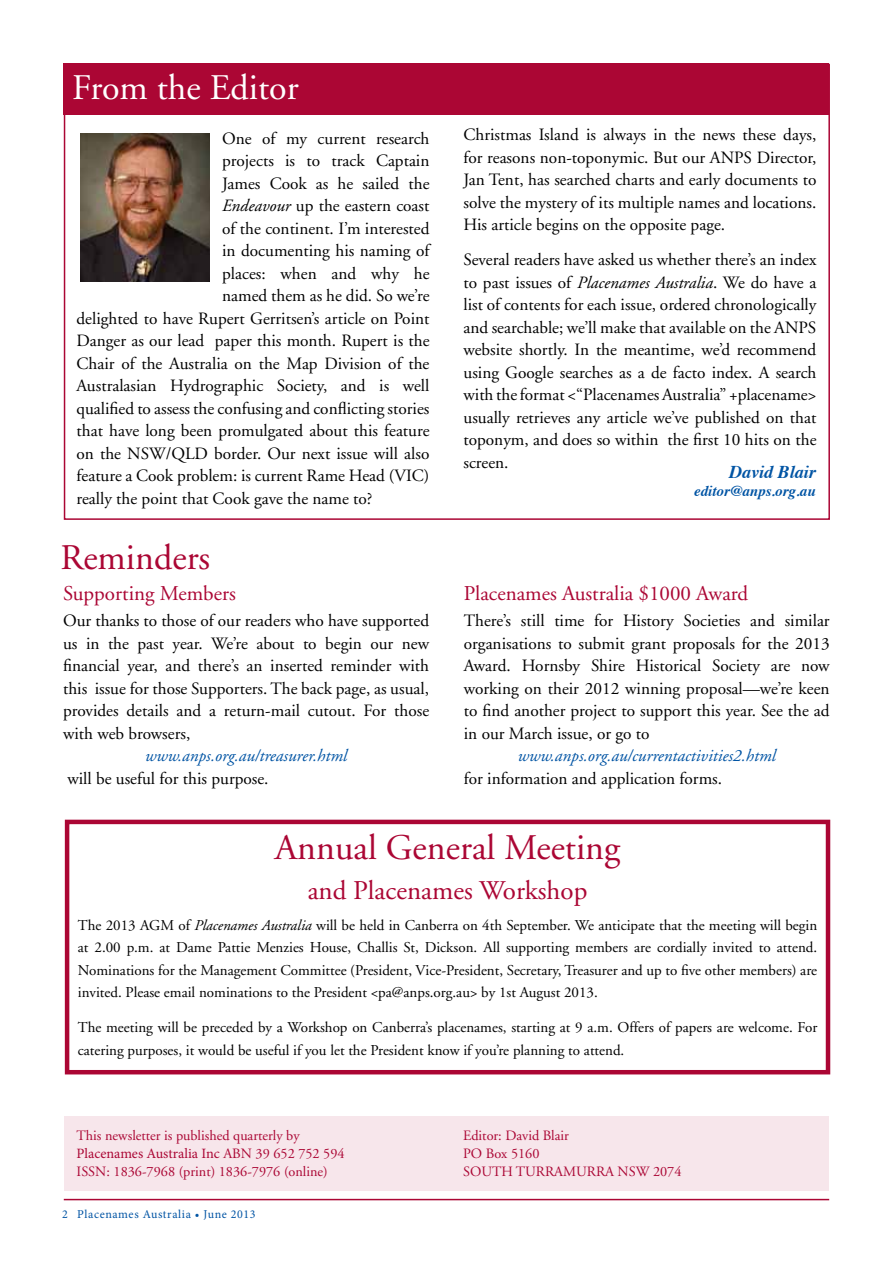
<style>
.page{position:relative;width:893px;height:1263px;background:#fff}
.page>*{position:absolute;margin:0;border:0;box-sizing:border-box;transform-origin:0 0}
.t1{font:36px "Adobe Garamond";color:#ab0634}
.t2{font:36px "Adobe Garamond";color:#fff}
.t3{font:27px "Adobe Garamond";color:#ab0634}
.t4{font:21px "Adobe Garamond";color:#ab0634}
.t5{font:italic 700 18px "Times";color:#0054a4}
.t6{font:17.25px/22.5px "Adobe Garamond";color:#000;text-align:justify}
.t7{font:italic 17.25px "Adobe Garamond";color:#0054a4}
.t8{font:15px/22.5px "Adobe Garamond";color:#000;text-align:justify}
.t9{font:italic 700 15px "Times";color:#0054a4}
.t10{font:14.25px/18px "Adobe Garamond";color:#ab0634}
.t11{font:14.25px "Minion Pro";color:#ab0634}
.t12{font:12px "Minion Pro";letter-spacing:.05em;color:#0054a4}
.s1{font-style:italic}
.s2{font-family:"Adobe Garamond"}
</style>
<div class="page">
<hr style="left:64px;top:1199px;width:765px;height:1px;background:#ab0634">
<div style="left:64px;top:64px;width:765px;height:51px;background:#ab0634"></div>
<img style="left:81px;top:134px;width:128px;height:147px">
<div style="left:64px;top:1116px;width:764px;height:75px;background:#f7e6eb"></div>
<div style="left:65px;top:820px;width:765px;height:254px;border:4px solid #ab0634"></div>
<h1 class="t2" style="left:72px;top:68px;width:228px">From the Editor</h1>
<p class="t6" style="left:222px;top:128px;width:209px">One of my current research</p>
<p class="t6" style="left:222px;top:150px;width:209px">projects is to track Captain</p>
<p class="t6" style="left:222px;top:173px;width:209px">James Cook as he sailed the</p>
<p class="t6" style="left:222px;top:195px;width:209px"><span class="s1">Endeavour</span> up the eastern coast</p>
<p class="t6" style="left:222px;top:218px;width:209px">of the continent. I’m interested</p>
<p class="t6" style="left:222px;top:240px;width:209px">in documenting his naming of</p>
<p class="t6" style="left:222px;top:263px;width:209px">places: when and why he</p>
<p class="t6" style="left:222px;top:285px;width:209px">named them as he did. So we’re</p>
<p class="t6" style="left:77px;top:308px;width:354px">delighted to have Rupert Gerritsen’s article on Point</p>
<p class="t6" style="left:77px;top:330px;width:354px">Danger as our lead paper this month. Rupert is the</p>
<p class="t6" style="left:77px;top:353px;width:354px">Chair of the Australia on the Map Division of the</p>
<p class="t6" style="left:77px;top:375px;width:354px">Australasian Hydrographic Society, and is well</p>
<p class="t6" style="left:77px;top:398px;width:354px">qualified to assess the confusing and conflicting stories</p>
<p class="t6" style="left:77px;top:420px;width:354px">that have long been promulgated about this feature</p>
<p class="t6" style="left:77px;top:442px;width:354px">on the NSW/QLD border. Our next issue will also</p>
<p class="t6" style="left:77px;top:465px;width:354px">feature a Cook problem: is current Rame Head (VIC)</p>
<p class="t6" style="left:77px;top:487px;width:297px">really the point that Cook gave the name to?</p>
<h1 class="t1" style="left:61px;top:538px;width:151px">Reminders</h1>
<p class="t4" style="left:63px;top:582px;width:174px">Supporting Members</p>
<p class="t6" style="left:63px;top:610px;width:368px">Our thanks to those of our readers who have supported us in the past year. We’re about to begin our new financial year, and there’s an inserted reminder with this issue for those Supporters. The back page, as usual, provides details and a return-mail cutout. For those with web browsers,</p>
<p class="t7" style="left:145px;top:747px;width:204px">www.anps.org.au/treasurer.html</p>
<p class="t6" style="left:67px;top:767px;width:203px">will be useful for this purpose.</p>
<p class="t6" style="left:463px;top:124px;width:354px">Christmas Island is always in the news these days, for reasons non-toponymic. But our ANPS Director, Jan Tent, has searched charts and early documents to solve the mystery of its multiple names and locations.<br>His article begins on the opposite page.</p>
<p class="t6" style="left:463px;top:249px;width:354px">Several readers have asked us whether there’s an index to past issues of <span class="s1">Placenames Australia</span>. We do have a list of contents for each issue, ordered chronologically and searchable; we’ll make that available on the ANPS website shortly. In the meantime, we’d recommend using Google searches as a de facto index. A search with the format &lt;“Placenames Australia” +placename&gt; usually retrieves any article we’ve published on that toponym, and does so within the first 10 hits on the screen.</p>
<p class="t5" style="left:729px;top:455px;width:88px">David Blair</p>
<p class="t9" style="left:694px;top:477px;width:123px">editor@anps.org.au</p>
<p class="t4" style="left:464px;top:582px;width:286px">Placenames Australia $1000 Award</p>
<p class="t6" style="left:464px;top:610px;width:367px">There’s still time for History Societies and similar organisations to submit grant proposals for the 2013<br>Award. Hornsby Shire Historical Society are now working on their 2012 winning proposal—we’re keen to find another project to support this year. See the ad in our March issue, or go to</p>
<p class="t7" style="left:518px;top:747px;width:260px">www.anps.org.au/currentactivities2.html</p>
<p class="t6" style="left:464px;top:767px;width:260px">for information and application forms.</p>
<h1 class="t1" style="left:275px;top:828px;width:347px">Annual General Meeting</h1>
<h2 class="t3" style="left:308px;top:875px;width:281px">and Placenames Workshop</h2>
<p class="t8" style="left:78px;top:914px;width:741px">The 2013 AGM of <span class="s1">Placenames Australia</span> will be held in Canberra on 4th September. We anticipate that the meeting will begin at 2.00 p.m. at Dame Pattie Menzies House, Challis St, Dickson. All supporting members are cordially invited to attend.<br>Nominations for the Management Committee (President, Vice-President, Secretary, Treasurer and up to five other members) are invited. Please email nominations to the President &lt;pa@anps.org.au&gt; by 1st August 2013.</p>
<p class="t8" style="left:78px;top:1017px;width:741px">The meeting will be preceded by a Workshop on Canberra’s placenames, starting at 9 a.m. Offers of papers are welcome. For catering purposes, it would be useful if you let the President know if you’re planning to attend.</p>
<p class="t10" style="left:77px;top:1126px;width:225px">This newsletter is published quarterly by</p>
<p class="t11" style="left:77px;top:1143px;width:270px">Placenames Australia Inc <span class="s2">ABN 39 652 752 594</span></p>
<p class="t10" style="left:77px;top:1162px;width:253px">ISSN: 1836-7968 (print) 1836-7976 (online)</p>
<p class="t12" style="left:62px;top:1206px;width:195px">2 Placenames Australia • June 2013</p>
<p class="t10" style="left:463px;top:1126px;width:220px">Editor: David Blair<br>PO Box 5160<br>SOUTH TURRAMURRA NSW 2074</p>
</div>
